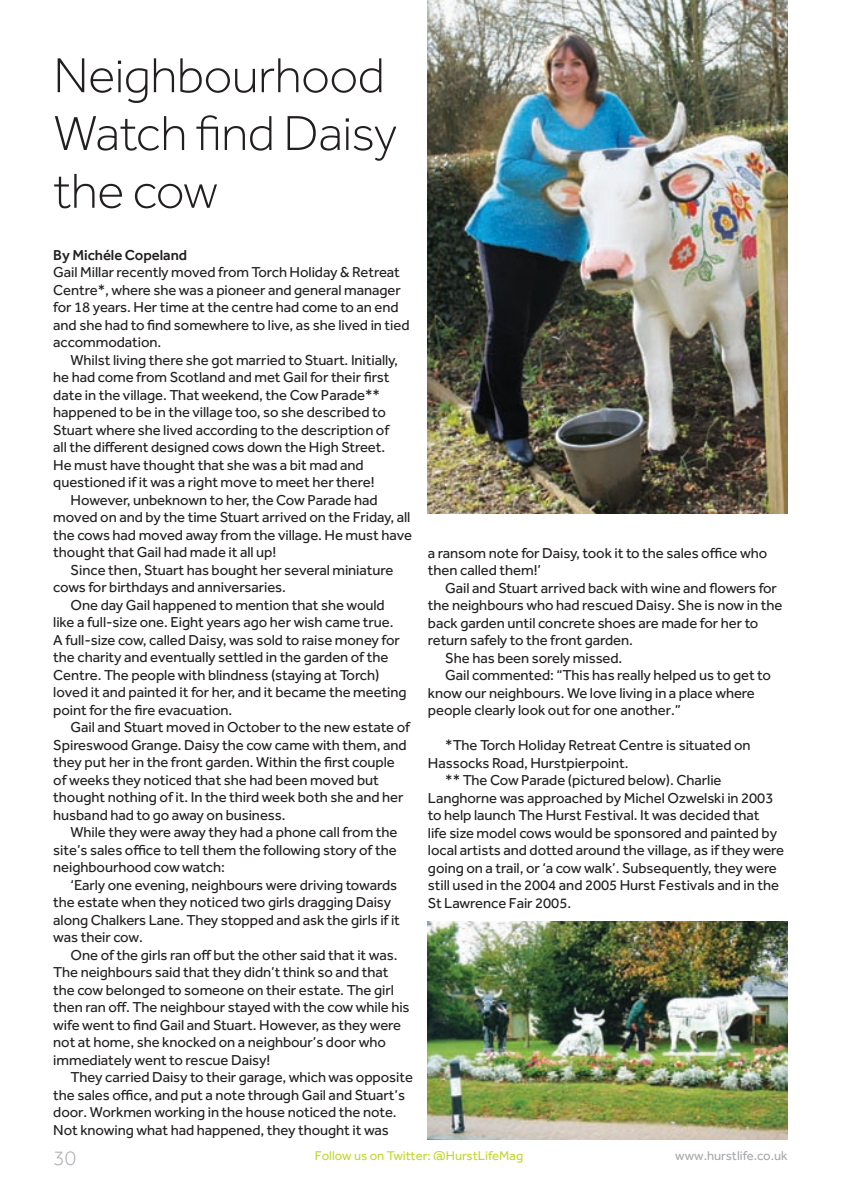
<style>
.page{position:relative;width:843px;height:1190px;background:#fff}
.page>*{position:absolute;margin:0;border:0;box-sizing:border-box;transform-origin:0 0}
.t1{font:300 50.75px/57.8px "Effra";letter-spacing:-.01em;color:#231f20}
.t2{font:300 21px "Effra";color:#a8a9ad}
.t3{font:14.88px/17.5px "Effra";letter-spacing:-.005em;color:#231f20}
.t4{font:500 14.88px "Effra";letter-spacing:-.005em;color:#231f20}
.t5{font:13.12px "Effra";color:#c1d72f}
.t6{font:13.12px "Effra";color:#a8a9ad}
</style>
<div class="page">
<img style="left:428px;top:0;width:359px;height:514px">
<img style="left:428px;top:921px;width:359px;height:218px">
<h1 class="t1" style="left:53px;top:46px;width:345px">Neighbourhood<br>Watch find Daisy the cow</h1>
<p class="t4" style="left:53px;top:246px;width:135px">By Michéle Copeland</p>
<p class="t3" style="left:53px;top:263px;width:358px">Gail Millar recently moved from Torch Holiday &amp; Retreat Centre*, where she was a pioneer and general manager for 18 years. Her time at the centre had come to an end and she had to find somewhere to live, as she lived in tied accommodation.</p>
<p class="t3" style="left:53px;top:351px;width:346px;text-indent:17px">Whilst living there she got married to Stuart. Initially, he had come from Scotland and met Gail for their first date in the village. That weekend, the Cow Parade** happened to be in the village too, so she described to Stuart where she lived according to the description of all the different designed cows down the High Street.<br>He must have thought that she was a bit mad and questioned if it was a right move to meet her there!</p>
<p class="t3" style="left:53px;top:491px;width:360px;text-indent:17px">However, unbeknown to her, the Cow Parade had moved on and by the time Stuart arrived on the Friday, all the cows had moved away from the village. He must have thought that Gail had made it all up!</p>
<p class="t3" style="left:53px;top:561px;width:341px;text-indent:17px">Since then, Stuart has bought her several miniature cows for birthdays and anniversaries.</p>
<p class="t3" style="left:53px;top:596px;width:355px;text-indent:17px">One day Gail happened to mention that she would like a full-size one. Eight years ago her wish came true.<br>A full-size cow, called Daisy, was sold to raise money for the charity and eventually settled in the garden of the Centre. The people with blindness (staying at Torch) loved it and painted it for her, and it became the meeting point for the fire evacuation.</p>
<p class="t3" style="left:53px;top:718px;width:358px;text-indent:17px">Gail and Stuart moved in October to the new estate of Spireswood Grange. Daisy the cow came with them, and they put her in the front garden. Within the first couple of weeks they noticed that she had been moved but thought nothing of it. In the third week both she and her husband had to go away on business.</p>
<p class="t3" style="left:53px;top:823px;width:346px;text-align:justify;text-indent:17px">While they were away they had a phone call from the site’s sales office to tell them the following story of the neighbourhood cow watch:</p>
<p class="t3" style="left:53px;top:875px;width:348px;text-indent:17px">‘Early one evening, neighbours were driving towards the estate when they noticed two girls dragging Daisy along Chalkers Lane. They stopped and ask the girls if it was their cow.</p>
<p class="t3" style="left:53px;top:945px;width:358px;text-indent:17px">One of the girls ran off but the other said that it was.<br>The neighbours said that they didn’t think so and that the cow belonged to someone on their estate. The girl then ran off. The neighbour stayed with the cow while his wife went to find Gail and Stuart. However, as they were not at home, she knocked on a neighbour’s door who immediately went to rescue Daisy!</p>
<p class="t3" style="left:53px;top:1068px;width:361px;text-indent:17px">They carried Daisy to their garage, which was opposite the sales office, and put a note through Gail and Stuart’s door. Workmen working in the house noticed the note.<br>Not knowing what had happened, they thought it was</p>
<p class="t3" style="left:428px;top:543px;width:341px">a ransom note for Daisy, took it to the sales office who then called them!’</p>
<p class="t3" style="left:445px;top:578px;width:333px">Gail and Stuart arrived back with wine and flowers for</p>
<p class="t3" style="left:428px;top:596px;width:356px">the neighbours who had rescued Daisy. She is now in the</p>
<p class="t3" style="left:428px;top:613px;width:332px">back garden until concrete shoes are made for her to</p>
<p class="t3" style="left:428px;top:631px;width:206px">return safely to the front garden.</p>
<p class="t3" style="left:445px;top:648px;width:179px">She has been sorely missed.</p>
<p class="t3" style="left:445px;top:666px;width:327px">Gail commented: “This has really helped us to get to</p>
<p class="t3" style="left:428px;top:683px;width:328px">know our neighbours. We love living in a place where</p>
<p class="t3" style="left:428px;top:701px;width:254px">people clearly look out for one another.”</p>
<p class="t3" style="left:445px;top:736px;width:307px">*The Torch Holiday Retreat Centre is situated on</p>
<p class="t3" style="left:428px;top:753px;width:202px">Hassocks Road, Hurstpierpoint.</p>
<p class="t3" style="left:445px;top:771px;width:278px">** The Cow Parade (pictured below). Charlie</p>
<p class="t3" style="left:428px;top:788px;width:347px">Langhorne was approached by Michel Ozwelski in 2003</p>
<p class="t3" style="left:428px;top:806px;width:333px">to help launch The Hurst Festival. It was decided that</p>
<p class="t3" style="left:428px;top:823px;width:351px">life size model cows would be sponsored and painted by</p>
<p class="t3" style="left:428px;top:841px;width:358px">local artists and dotted around the village, as if they were</p>
<p class="t3" style="left:428px;top:858px;width:350px">going on a trail, or ‘a cow walk’. Subsequently, they were</p>
<p class="t3" style="left:428px;top:876px;width:352px">still used in the 2004 and 2005 Hurst Festivals and in the</p>
<p class="t3" style="left:428px;top:893px;width:145px">St Lawrence Fair 2005.</p>
<h2 class="t2" style="left:53px;top:1146px;width:24px">30</h2>
<p class="t5" style="left:315px;top:1147px;width:210px">Follow us on Twitter: @HurstLifeMag</p>
<p class="t6" style="left:675px;top:1147px;width:114px">www.hurstlife.co.uk</p>
</div>
